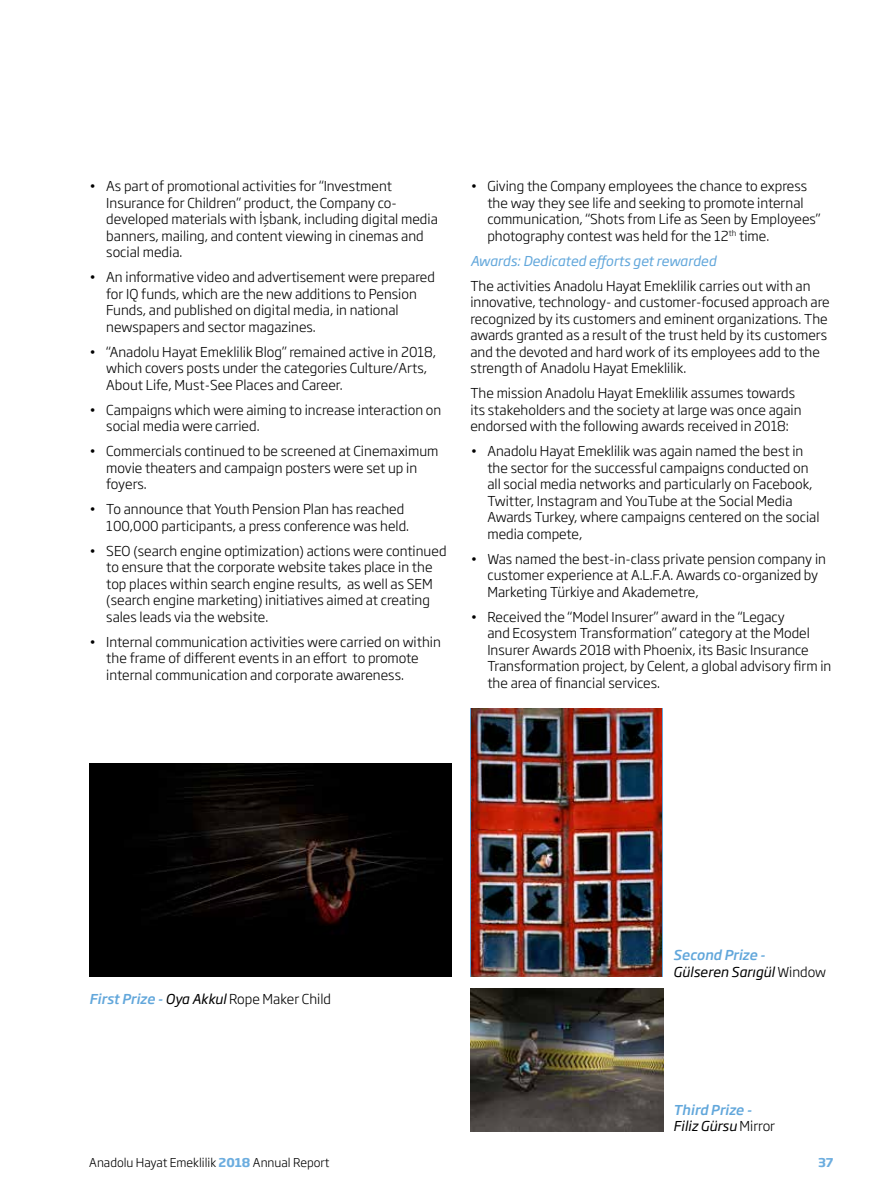
<style>
.page{position:relative;width:893px;height:1191px;background:#fff}
.page>*{position:absolute;margin:0;border:0;box-sizing:border-box;transform-origin:0 0}
.t1{font:300 13.5px/16.5px "Soho Gothic Pro";color:#000}
.t2{font:italic 13.5px "Soho Gothic Pro";color:#62a7db}
.t3{font:italic 13.5px/16.5px "Soho Gothic Pro";color:#000}
.t4{font:italic 500 13.5px/16.5px "Soho Gothic Pro";color:#62a7db}
.t5{font:300 12px "Soho Gothic Pro";color:#000}
.t6{font:700 12px "Soho Gothic Pro";color:#6caddf}
.s1{font-weight:500;font-style:italic;color:#62a7db}
.s2{font-weight:400;font-style:italic}
.s3{font-weight:500;color:#62a7db}
.s4{font-weight:300;font-style:normal}
.s5{font-weight:400;color:#000}
.s6{font-weight:300;font-style:normal;color:#000}
.s7{font-weight:700;color:#6caddf}
</style>
<div class="page">
<hr style="left:0;top:181px;width:1px;height:424px;background:#f0f7fc">
<img style="left:89px;top:763px;width:363px;height:213px">
<img style="left:472px;top:708px;width:190px;height:268px">
<img style="left:470px;top:988px;width:193px;height:143px">
<p class="t1" style="left:106px;top:177px;width:333px;text-indent:-17px">• As part of promotional activities for “Investment Insurance for Children” product, the Company co&shy;developed materials with İşbank, including digital media banners, mailing, and content viewing in cinemas and social media.</p>
<p class="t1" style="left:106px;top:268px;width:330px;text-indent:-17px">• An informative video and advertisement were prepared for IQ funds, which are the new additions to Pension Funds, and published on digital media, in national newspapers and sector magazines.</p>
<p class="t1" style="left:106px;top:343px;width:331px;text-indent:-17px">• “Anadolu Hayat Emeklilik Blog” remained active in 2018, which covers posts under the categories Culture/Arts,<br>About Life, Must-See Places and Career.</p>
<p class="t1" style="left:106px;top:401px;width:337px;text-indent:-17px">• Campaigns which were aiming to increase interaction on social media were carried.</p>
<p class="t1" style="left:106px;top:442px;width:334px;text-indent:-17px">• Commercials continued to be screened at Cinemaximum movie theaters and campaign posters were set up in foyers.</p>
<p class="t1" style="left:106px;top:500px;width:304px;text-indent:-17px">• To announce that Youth Pension Plan has reached<br>100,000 participants, a press conference was held.</p>
<p class="t1" style="left:106px;top:542px;width:342px;text-indent:-17px">• SEO (search engine optimization) actions were continued to ensure that the corporate website takes place in the top places within search engine results, as well as SEM (search engine marketing) initiatives aimed at creating sales leads via the website.</p>
<p class="t1" style="left:106px;top:633px;width:336px;text-indent:-17px">• Internal communication activities were carried on within the frame of different events in an effort to promote internal communication and corporate awareness.</p>
<p class="t1" style="left:487px;top:177px;width:335px;text-indent:-17px">• Giving the Company employees the chance to express the way they see life and seeking to promote internal communication, “Shots from Life as Seen by Employees” photography contest was held for the 12<sup>th</sup> time.</p>
<p class="t2" style="left:470px;top:250px;width:247px">Awards: Dedicated efforts get rewarded</p>
<p class="t1" style="left:470px;top:277px;width:361px">The activities Anadolu Hayat Emeklilik carries out with an innovative, technology- and customer-focused approach are recognized by its customers and eminent organizations. The awards granted as a result of the trust held by its customers and the devoted and hard work of its employees add to the strength of Anadolu Hayat Emeklilik.</p>
<p class="t1" style="left:470px;top:384px;width:333px">The mission Anadolu Hayat Emeklilik assumes towards its stakeholders and the society at large was once again endorsed with the following awards received in 2018:</p>
<p class="t1" style="left:487px;top:442px;width:334px;text-indent:-17px">• Anadolu Hayat Emeklilik was again named the best in the sector for the successful campaigns conducted on all social media networks and particularly on Facebook, Twitter, Instagram and YouTube at the Social Media Awards Turkey, where campaigns centered on the social media compete,</p>
<p class="t1" style="left:487px;top:550px;width:340px;text-indent:-17px">• Was named the best-in-class private pension company in customer experience at A.L.F.A. Awards co-organized by<br>Marketing Türkiye and Akademetre,</p>
<p class="t1" style="left:487px;top:608px;width:345px;text-indent:-17px">• Received the “Model Insurer” award in the “Legacy<br>and Ecosystem Transformation” category at the Model Insurer Awards 2018 with Phoenix, its Basic Insurance Transformation project, by Celent, a global advisory firm in the area of financial services.</p>
<p class="t1" style="left:89px;top:989px;width:243px"><span class="s1">First Prize -</span> <span class="s2">Oya Akkul</span> Rope Maker Child</p>
<p class="t3" style="left:673px;top:946px;width:154px"><span class="s3">Second Prize -<br></span>Gülseren Sarıgül <span class="s4">Window</span></p>
<p class="t4" style="left:673px;top:1100px;width:103px">Third Prize -<br><span class="s5">Filiz Gürsu</span> <span class="s6">Mirror</span></p>
<p class="t5" style="left:89px;top:1152px;width:242px">Anadolu Hayat Emeklilik <span class="s7">2018</span> Annual Report</p>
<p class="t6" style="left:818px;top:1152px;width:17px">37</p>
</div>
